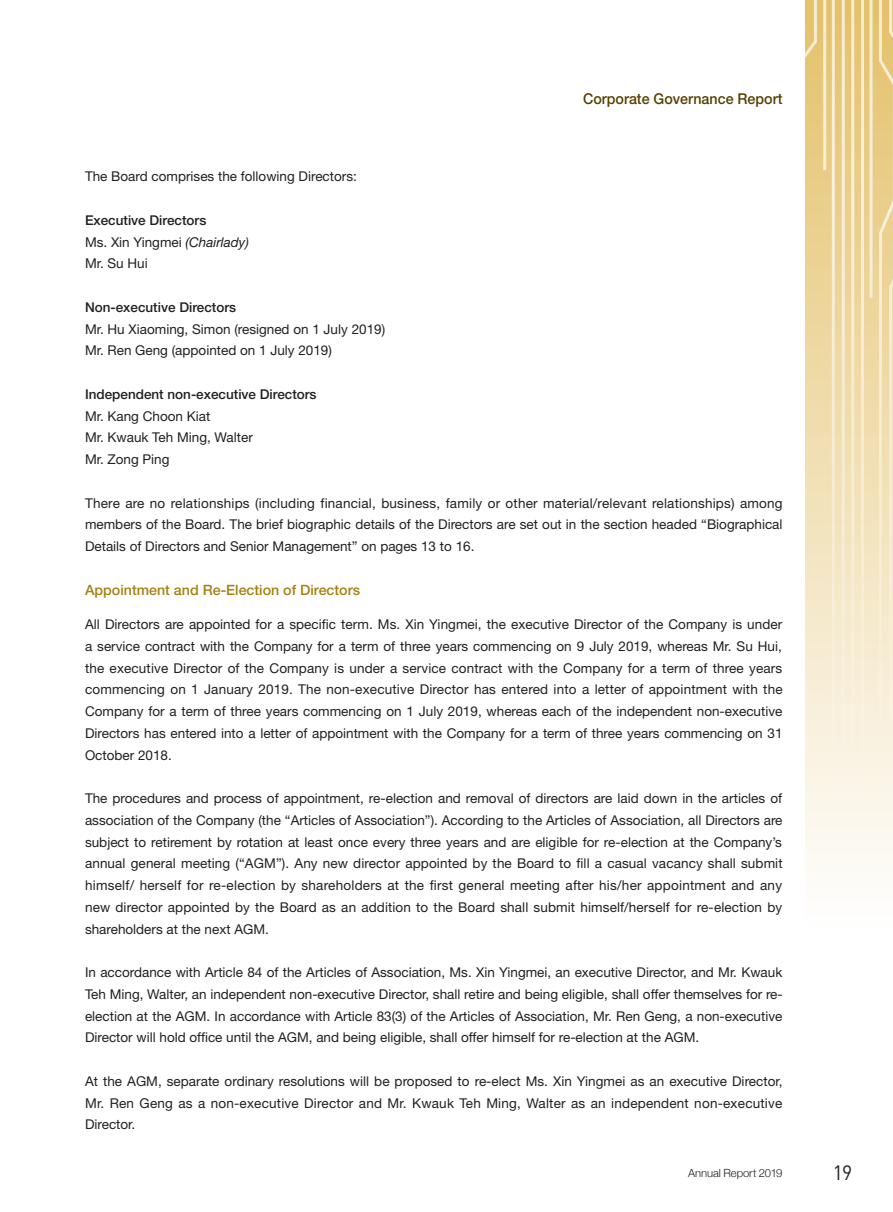
<style>
.page{position:relative;width:893px;height:1212px;background:#fff}
.page>*{position:absolute;margin:0;border:0;box-sizing:border-box;transform-origin:0 0}
.t1{font:20.4px "DIN";color:#231f20;scale:.95 1}
.t2{font:500 15px "Helvetica Neue LT Std";color:#564000;scale:.95 1}
.t3{font:500 14.25px "Helvetica Neue LT Std";color:#a78010}
.t4{font:13.5px/21.8px "Helvetica Neue LT Std";color:#231f20;text-align:justify}
.t5{font:500 13.5px "Helvetica Neue LT Std";color:#231f20}
.t6{font:300 11.25px "Helvetica Neue";letter-spacing:-.005em;color:#231f20}
.s1{font-weight:500}
.s2{font-style:italic}
</style>
<div class="page">
<svg style="left:805px;top:0;width:88px;height:868px;background:#f1e1b8"></svg>
<p class="t2" style="left:583px;top:90px;width:211px">Corporate Governance Report</p>
<p class="t4" style="left:85px;top:165px;width:273px">The Board comprises the following Directors:</p>
<p class="t4" style="left:85px;top:209px;width:165px;text-align:left"><span class="s1">Executive Directors<br></span>Ms. Xin Yingmei <span class="s2">(Chairlady)<br></span>Mr. Su Hui</p>
<p class="t5" style="left:85px;top:299px;width:153px">Non-executive Directors</p>
<p class="t4" style="left:85px;top:318px;width:302px">Mr. Hu Xiaoming, Simon (resigned on 1 July 2019)<br>Mr. Ren Geng (appointed on 1 July 2019)</p>
<p class="t5" style="left:85px;top:386px;width:233px">Independent non-executive Directors</p>
<p class="t4" style="left:85px;top:405px;width:169px;text-align:left">Mr. Kang Choon Kiat<br>Mr. Kwauk Teh Ming, Walter<br>Mr. Zong Ping</p>
<p class="t4" style="left:85px;top:492px;width:699px">There are no relationships (including financial, business, family or other material/relevant relationships) among members of the Board. The brief biographic details of the Directors are set out in the section headed “Biographical Details of Directors and Senior Management” on pages 13 to 16.</p>
<p class="t3" style="left:85px;top:581px;width:277px">Appointment and Re-Election of Directors</p>
<p class="t4" style="left:85px;top:613px;width:699px">All Directors are appointed for a specific term. Ms. Xin Yingmei, the executive Director of the Company is under a service contract with the Company for a term of three years commencing on 9 July 2019, whereas Mr. Su Hui, the executive Director of the Company is under a service contract with the Company for a term of three years commencing on 1 January 2019. The non-executive Director has entered into a letter of appointment with the Company for a term of three years commencing on 1 July 2019, whereas each of the independent non-executive Directors has entered into a letter of appointment with the Company for a term of three years commencing on 31<br>October 2018.</p>
<p class="t4" style="left:85px;top:787px;width:699px">The procedures and process of appointment, re-election and removal of directors are laid down in the articles of association of the Company (the “Articles of Association”). According to the Articles of Association, all Directors are subject to retirement by rotation at least once every three years and are eligible for re-election at the Company’s annual general meeting (“AGM”). Any new director appointed by the Board to fill a casual vacancy shall submit himself/ herself for re-election by shareholders at the first general meeting after his/her appointment and any new director appointed by the Board as an addition to the Board shall submit himself/herself for re-election by shareholders at the next AGM.</p>
<p class="t4" style="left:85px;top:961px;width:699px">In accordance with Article 84 of the Articles of Association, Ms. Xin Yingmei, an executive Director, and Mr. Kwauk Teh Ming, Walter, an independent non-executive Director, shall retire and being eligible, shall offer themselves for re&shy;election at the AGM. In accordance with Article 83(3) of the Articles of Association, Mr. Ren Geng, a non-executive Director will hold office until the AGM, and being eligible, shall offer himself for re-election at the AGM.</p>
<p class="t4" style="left:85px;top:1070px;width:699px">At the AGM, separate ordinary resolutions will be proposed to re-elect Ms. Xin Yingmei as an executive Director, Mr. Ren Geng as a non-executive Director and Mr. Kwauk Teh Ming, Walter as an independent non-executive Director.</p>
<p class="t6" style="left:688px;top:1164px;width:96px">Annual Report 2019</p>
<h1 class="t1" style="left:833px;top:1159px;width:22px">19</h1>
</div>
